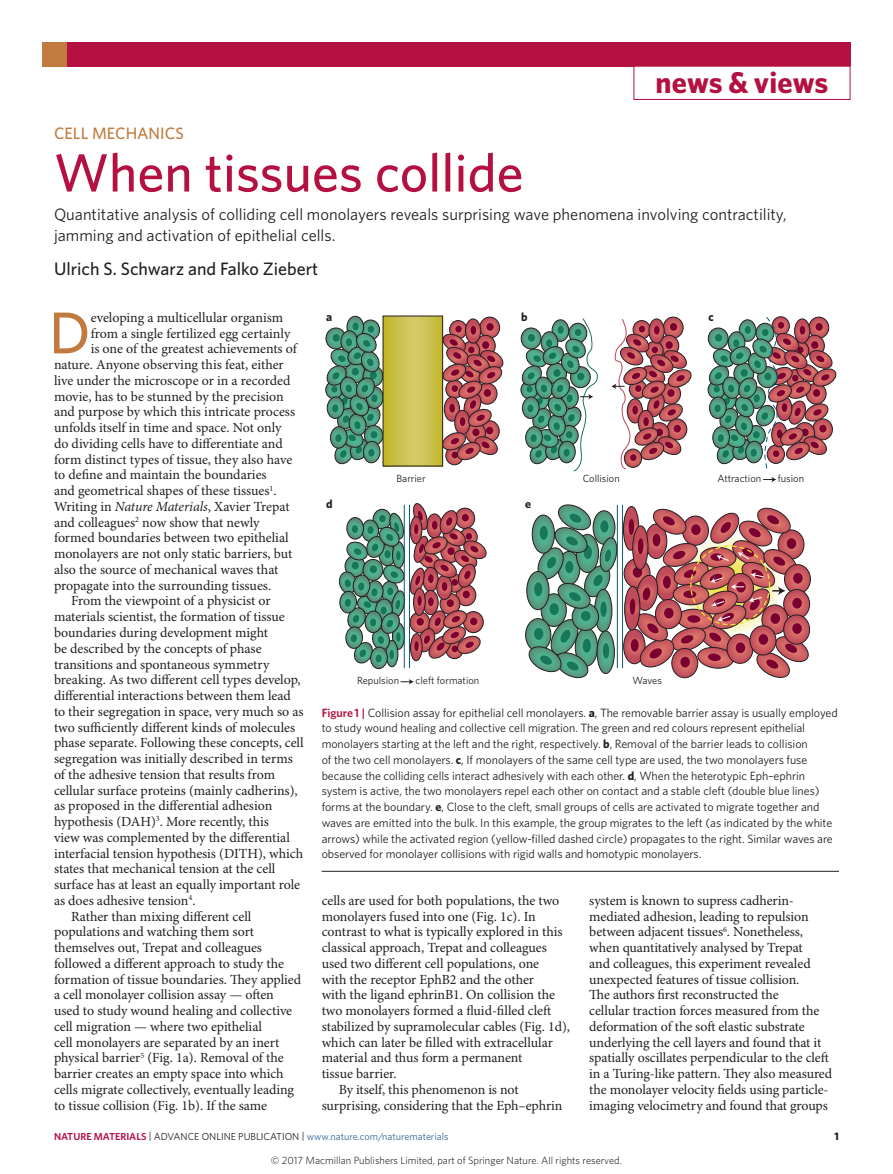
<style>
.page{position:relative;width:893px;height:1174px;background:#fff}
.page>*{position:absolute;margin:0;border:0;box-sizing:border-box;transform-origin:0 0}
.Body_first_w_drop_c{font:500 59.1px "Whitney";color:#c17b3f}
.Title{font:500 54px "Whitney";color:#b41142}
.t1{font:700 30px "Whitney";color:#b41142}
.Author{font:500 18px "Whitney";color:#231f20}
.Standfirst{font:16.5px/21px "Whitney";color:#231f20}
.Subject{font:500 16.5px "Whitney";color:#c17b3f}
.Body_text{font:13.95px/15.8px "Minion Pro";letter-spacing:-.005em;color:#231f20}
.Body_first_w_drop_c-2{font:13.95px "Minion Pro";color:#231f20}
.Figure_caption{font:12px/15.8px "Whitney";letter-spacing:-.005em;color:#231f20}
.t2{font:700 11.85px "Whitney";color:#231f20}
.t3{font:700 10.8px "Whitney";color:#231f20}
.t4{font:300 10.5px "Whitney";color:#000}
.t5{font:10.35px "Whitney";color:#231f20}
.t6{font:10.2px "Whitney";color:#2f679b}
.s1{font-style:italic}
.s2{font-weight:600;color:#b41142}
.s3{font-weight:700}
.s4{color:#231f20}
</style>
<div class="page">
<div style="left:43px;top:43px;width:807px;height:24px;background:#b41142"></div>
<div style="left:43px;top:43px;width:24px;height:24px;background:#c17b3f"></div>
<div style="left:633px;top:66px;width:217px;height:34px;border:1px solid #b41142"></div>
<hr style="left:322px;top:871px;width:517px;height:1px;background:#231f20">
<svg style="left:325px;top:316px;width:58px;height:149px"></svg>
<svg style="left:443px;top:317px;width:61px;height:148px"></svg>
<div style="left:772px;top:316px;width:17px;height:19px;border:1px solid #231f20;border-radius:50%"></div>
<svg style="left:385px;top:318px;width:56px;height:146px;background:#ccc04e"></svg>
<div style="left:383px;top:316px;width:60px;height:150px;border:1px solid #231f20"></div>
<svg style="left:338px;top:503px;width:149px;height:166px"></svg>
<svg style="left:708px;top:317px;width:129px;height:152px"></svg>
<svg style="left:520px;top:318px;width:78px;height:154px"></svg>
<svg style="left:763px;top:477px;width:13px;height:5px"></svg>
<svg style="left:401px;top:679px;width:13px;height:5px"></svg>
<svg style="left:611px;top:317px;width:81px;height:152px"></svg>
<hr style="left:404px;top:505px;width:1px;height:163px;background:#0a5a7e">
<hr style="left:409px;top:505px;width:1px;height:163px;background:#0a5a7e">
<div style="left:525px;top:618px;width:26px;height:33px;border:1px solid #231f20;border-radius:50%"></div>
<div style="left:784px;top:564px;width:27px;height:30px;border:1px solid #231f20;border-radius:50%"></div>
<svg style="left:526px;top:504px;width:284px;height:175px"></svg>
<h3 class="t1" style="left:656px;top:62px;width:174px">news &amp; views</h3>
<p class="Subject" style="left:54px;top:122px;width:131px">CELL MECHANICS</p>
<p class="Title" style="left:54px;top:137px;width:471px">When tissues collide</p>
<p class="Standfirst" style="left:54px;top:203px;width:734px">Quantitative analysis of colliding cell monolayers reveals surprising wave phenomena involving contractility, jamming and activation of epithelial cells.</p>
<p class="Author" style="left:54px;top:257px;width:266px">Ulrich S. Schwarz and Falko Ziebert</p>
<p class="Body_first_w_drop_c" style="left:49px;top:294px;width:43px">D</p>
<p class="Body_first_w_drop_c-2" style="left:91px;top:309px;width:194px">eveloping a multicellular organism</p>
<p class="Body_first_w_drop_c-2" style="left:91px;top:325px;width:201px">from a single fertilized egg certainly</p>
<p class="Body_first_w_drop_c-2" style="left:91px;top:340px;width:208px">is one of the greatest achievements of</p>
<p class="Body_first_w_drop_c-2" style="left:54px;top:356px;width:231px">nature. Anyone observing this feat, either</p>
<p class="Body_first_w_drop_c-2" style="left:54px;top:372px;width:238px">live under the microscope or in a recorded</p>
<p class="Body_first_w_drop_c-2" style="left:54px;top:388px;width:231px">movie, has to be stunned by the precision</p>
<p class="Body_first_w_drop_c-2" style="left:54px;top:403px;width:243px">and purpose by which this intricate process</p>
<p class="Body_first_w_drop_c-2" style="left:54px;top:419px;width:229px">unfolds itself in time and space. Not only</p>
<p class="Body_first_w_drop_c-2" style="left:54px;top:435px;width:230px">do dividing cells have to differentiate and</p>
<p class="Body_first_w_drop_c-2" style="left:54px;top:451px;width:240px">form distinct types of tissue, they also have</p>
<p class="Body_first_w_drop_c-2" style="left:54px;top:466px;width:214px">to define and maintain the boundaries</p>
<p class="Body_first_w_drop_c-2" style="left:54px;top:482px;width:224px">and geometrical shapes of these tissues<sup>1</sup>.</p>
<p class="Body_first_w_drop_c-2" style="left:54px;top:498px;width:237px">Writing in <span class="s1">Nature Materials</span>, Xavier Trepat</p>
<p class="Body_first_w_drop_c-2" style="left:54px;top:514px;width:207px">and colleagues<sup>2</sup> now show that newly</p>
<p class="Body_first_w_drop_c-2" style="left:54px;top:529px;width:236px">formed boundaries between two epithelial</p>
<p class="Body_first_w_drop_c-2" style="left:54px;top:545px;width:240px">monolayers are not only static barriers, but</p>
<p class="Body_first_w_drop_c-2" style="left:54px;top:561px;width:226px">also the source of mechanical waves that</p>
<p class="Body_first_w_drop_c-2" style="left:54px;top:577px;width:219px">propagate into the surrounding tissues.</p>
<p class="Body_text" style="left:54px;top:593px;width:251px;text-indent:17px">From the viewpoint of a physicist or materials scientist, the formation of tissue boundaries during development might<br>be described by the concepts of phase transitions and spontaneous symmetry breaking. As two different cell types develop, differential interactions between them lead to their segregation in space, very much so as two sufficiently different kinds of molecules phase separate. Following these concepts, cell segregation was initially described in terms of the adhesive tension that results from cellular surface proteins (mainly cadherins), as proposed in the differential adhesion hypothesis (DAH)<sup>3</sup>. More recently, this<br>view was complemented by the differential interfacial tension hypothesis (DITH), which states that mechanical tension at the cell surface has at least an equally important role as does adhesive tension<sup>4</sup>.</p>
<p class="Body_text" style="left:54px;top:908px;width:249px;text-indent:17px">Rather than mixing different cell populations and watching them sort themselves out, Trepat and colleagues followed a different approach to study the formation of tissue boundaries. They applied a cell monolayer collision assay — often used to study wound healing and collective cell migration — where two epithelial<br>cell monolayers are separated by an inert physical barrier<sup>5</sup> (Fig. 1a). Removal of the barrier creates an empty space into which cells migrate collectively, eventually leading to tissue collision (Fig. 1b). If the same</p>
<p class="t2" style="left:326px;top:309px;width:8px">a</p>
<p class="t2" style="left:326px;top:496px;width:8px">d</p>
<p class="t2" style="left:521px;top:309px;width:8px">b</p>
<p class="t2" style="left:708px;top:309px;width:7px">c</p>
<p class="t5" style="left:397px;top:472px;width:31px">Barrier</p>
<p class="t5" style="left:583px;top:472px;width:39px">Collision</p>
<p class="t5" style="left:717px;top:472px;width:45px">Attraction</p>
<p class="t5" style="left:778px;top:472px;width:28px">fusion</p>
<p class="t2" style="left:525px;top:496px;width:7px">e</p>
<p class="t5" style="left:357px;top:673px;width:44px">Repulsion</p>
<p class="t5" style="left:416px;top:673px;width:65px">cleft formation</p>
<p class="t5" style="left:632px;top:673px;width:31px">Waves</p>
<p class="Figure_caption" style="left:322px;top:704px;width:518px"><span class="s2">Figure 1 |</span> Collision assay for epithelial cell monolayers. <span class="s3">a</span>, The removable barrier assay is usually employed to study wound healing and collective cell migration. The green and red colours represent epithelial monolayers starting at the left and the right, respectively. <span class="s3">b</span>, Removal of the barrier leads to collision<br>of the two cell monolayers. <span class="s3">c</span>, If monolayers of the same cell type are used, the two monolayers fuse because the colliding cells interact adhesively with each other. <span class="s3">d</span>, When the heterotypic Eph–ephrin system is active, the two monolayers repel each other on contact and a stable cleft (double blue lines) forms at the boundary. <span class="s3">e</span>, Close to the cleft, small groups of cells are activated to migrate together and waves are emitted into the bulk. In this example, the group migrates to the left (as indicated by the white arrows) while the activated region (yellow-filled dashed circle) propagates to the right. Similar waves are observed for monolayer collisions with rigid walls and homotypic monolayers.</p>
<p class="Body_text" style="left:322px;top:893px;width:250px">cells are used for both populations, the two monolayers fused into one (Fig. 1c). In contrast to what is typically explored in this classical approach, Trepat and colleagues used two different cell populations, one<br>with the receptor EphB2 and the other<br>with the ligand ephrinB1. On collision the two monolayers formed a fluid-filled cleft stabilized by supramolecular cables (Fig. 1d), which can later be filled with extracellular material and thus form a permanent<br>tissue barrier.</p>
<p class="Body_text" style="left:322px;top:1082px;width:242px;text-indent:17px">By itself, this phenomenon is not surprising, considering that the Eph–ephrin</p>
<p class="Body_text" style="left:589px;top:893px;width:244px">system is known to supress cadherin&shy;mediated adhesion, leading to repulsion between adjacent tissues<sup>6</sup>. Nonetheless, when quantitatively analysed by Trepat<br>and colleagues, this experiment revealed unexpected features of tissue collision.<br>The authors first reconstructed the<br>cellular traction forces measured from the deformation of the soft elastic substrate underlying the cell layers and found that it spatially oscillates perpendicular to the cleft in a Turing-like pattern. They also measured the monolayer velocity fields using particle&shy;imaging velocimetry and found that groups</p>
<p class="t6" style="left:54px;top:1129px;width:396px"><span class="s2">NATURE MATERIALS</span> <span class="s4">| ADVANCE ONLINE PUBLICATION |</span> www.nature.com/naturematerials</p>
<p class="t3" style="left:834px;top:1129px;width:6px">1</p>
<p class="t4" style="left:271px;top:1153px;width:352px">© 2017 Macmillan Publishers Limited, part of Springer Nature. All rights reserved.</p>
</div>
